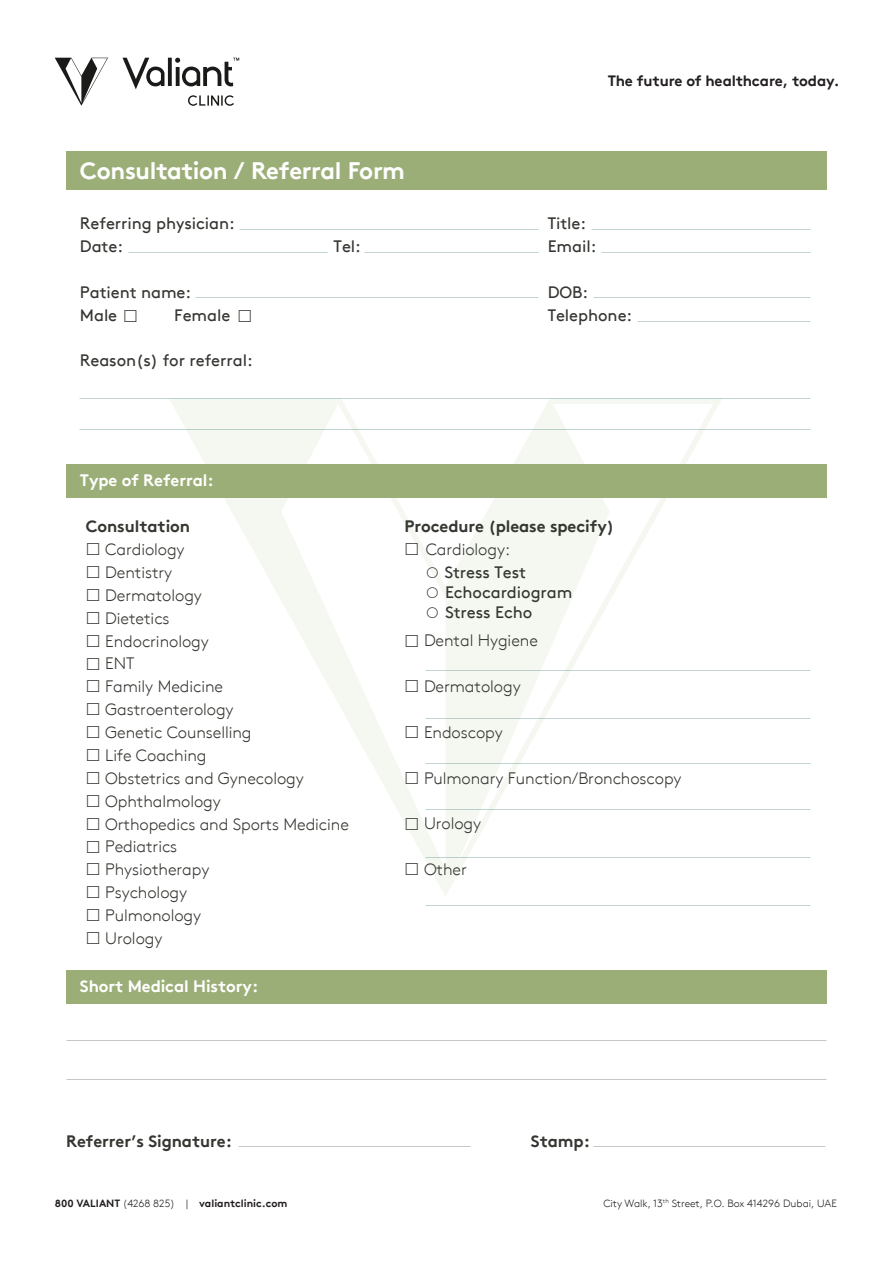
<style>
.page{position:relative;width:893px;height:1263px;background:#fff}
.page>*{position:absolute;margin:0;border:0;box-sizing:border-box;transform-origin:0 0}
.t1{font:700 24px "Brown Pro TT";letter-spacing:-.02em;color:#fff}
.t2{font:300 16.5px/22.8px "Brown Pro TT";letter-spacing:-.005em;color:#343731}
.t3{font:16.5px/19.8px "Brown Pro TT";letter-spacing:-.005em;color:#343731}
.t4{font:700 16.5px "Brown Pro TT";letter-spacing:-.005em;color:#343731}
.t5{font:700 16.5px "Brown Pro TT";letter-spacing:-.005em;color:#fff}
.t6{font:700 15px "Brown Pro TT";letter-spacing:-.01em;color:#231f20}
.t7{font:300 10.5px "Brown Pro TT";color:#231f20}
.t8{font:700 10.5px "Brown Pro TT";color:#231f20}
.s1{font-weight:300}
</style>
<div class="page">
<div style="left:66px;top:151px;width:760px;height:38px;background:#9cae78"></div>
<div style="left:66px;top:970px;width:760px;height:34px;background:#9cae78"></div>
<svg style="left:169px;top:398px;width:553px;height:498px"></svg>
<div style="left:66px;top:464px;width:760px;height:34px;background:#9cae78"></div>
<svg style="left:55px;top:58px;width:184px;height:48px"></svg>
<svg style="left:406px;top:543px;width:12px;height:12px"></svg>
<svg style="left:406px;top:634px;width:12px;height:13px"></svg>
<svg style="left:406px;top:680px;width:12px;height:12px"></svg>
<svg style="left:406px;top:726px;width:12px;height:12px"></svg>
<svg style="left:406px;top:772px;width:12px;height:12px"></svg>
<svg style="left:406px;top:817px;width:12px;height:13px"></svg>
<svg style="left:406px;top:863px;width:12px;height:12px"></svg>
<svg style="left:427px;top:567px;width:11px;height:10px"></svg>
<svg style="left:427px;top:587px;width:11px;height:11px"></svg>
<svg style="left:427px;top:607px;width:11px;height:11px"></svg>
<h1 class="t1" style="left:80px;top:151px;width:327px">Consultation / Referral Form</h1>
<p class="t6" style="left:608px;top:68px;width:233px">The future of healthcare, today.</p>
<p class="t3" style="left:80px;top:212px;width:156px">Referring physician:</p>
<p class="t3" style="left:548px;top:212px;width:40px">Title:</p>
<p class="t3" style="left:80px;top:235px;width:45px">Date:</p>
<p class="t3" style="left:334px;top:235px;width:29px">Tel:</p>
<p class="t3" style="left:548px;top:235px;width:50px">Email:</p>
<p class="t3" style="left:80px;top:281px;width:113px">Patient name:</p>
<p class="t3" style="left:548px;top:281px;width:42px">DOB:</p>
<p class="t3" style="left:80px;top:304px;width:39px">Male</p>
<p class="t3" style="left:174px;top:304px;width:58px">Female</p>
<p class="t3" style="left:548px;top:304px;width:86px">Telephone:</p>
<p class="t3" style="left:80px;top:349px;width:174px">Reason(s) for referral:</p>
<p class="t5" style="left:80px;top:467px;width:135px">Type of Referral:</p>
<p class="t4" style="left:86px;top:513px;width:106px">Consultation</p>
<p class="t2" style="left:105px;top:537px;width:245px">Cardiology<br>Dentistry<br>Dermatology<br>Dietetics<br>Endocrinology<br>ENT<br>Family Medicine<br>Gastroenterology<br>Genetic Counselling<br>Life Coaching<br>Obstetrics and Gynecology<br>Ophthalmology<br>Orthopedics and Sports Medicine<br>Pediatrics<br>Physiotherapy<br>Psychology<br>Pulmonology<br>Urology</p>
<p class="t5" style="left:80px;top:973px;width:180px">Short Medical History:</p>
<p class="t4" style="left:66px;top:1128px;width:167px">Referrer’s Signature:</p>
<p class="t4" style="left:404px;top:513px;width:211px">Procedure (please specify)</p>
<p class="t2" style="left:426px;top:537px;width:86px">Cardiology:</p>
<p class="t3" style="left:444px;top:561px;width:130px">Stress Test<br>Echocardiogram<br>Stress Echo</p>
<p class="t2" style="left:424px;top:628px;width:115px">Dental Hygiene</p>
<p class="t2" style="left:424px;top:674px;width:98px">Dermatology</p>
<p class="t2" style="left:424px;top:720px;width:80px">Endoscopy</p>
<p class="t2" style="left:424px;top:765px;width:259px">Pulmonary Function/Bronchoscopy</p>
<p class="t2" style="left:424px;top:811px;width:59px">Urology</p>
<p class="t2" style="left:424px;top:857px;width:44px">Other</p>
<p class="t4" style="left:531px;top:1128px;width:60px">Stamp:</p>
<p class="t8" style="left:55px;top:1194px;width:234px">800 VALIANT <span class="s1">(4268 825) |</span> valiantclinic.com</p>
<p class="t7" style="left:603px;top:1195px;width:235px">City Walk, 13<sup>th</sup> Street, P.O. Box 414296 Dubai, UAE</p>
</div>
